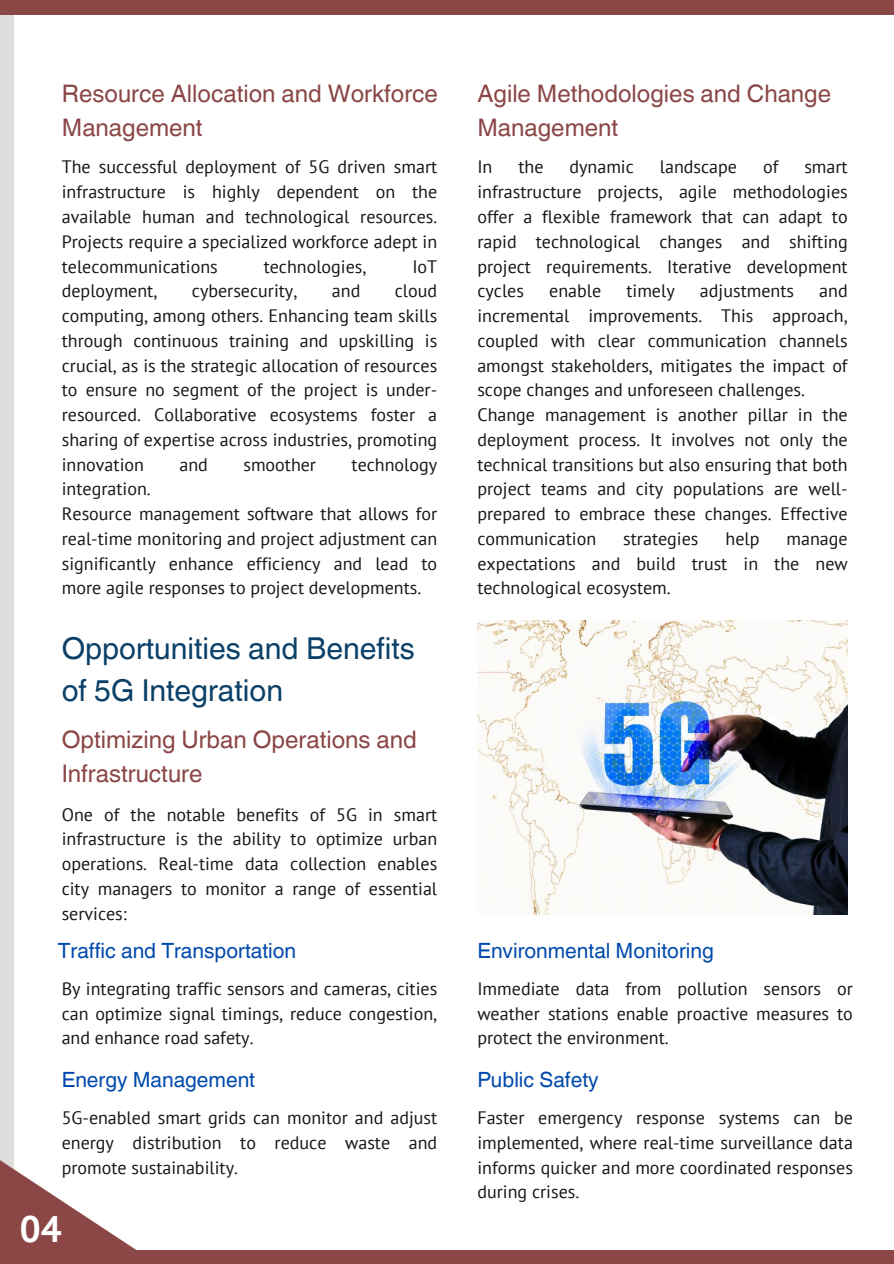
<style>
.page{position:relative;width:894px;height:1264px;background:#fff}
.page>*{position:absolute;margin:0;border:0;box-sizing:border-box;transform-origin:0 0}
.t1{font:700 36.9px "PT Sans";color:#fff}
.t2{font:30.15px/41.7px "Helvetica World";color:#0b4068}
.t3{font:24.15px/33.8px "Helvetica World";color:#8b4646}
.t4{font:21px "Helvetica World";color:#004aad}
.t5{font:18px/24.8px "PT Sans";color:#161519;text-align:justify}
</style>
<div class="page">
<div style="left:0;top:15px;width:14px;height:1248px;background:#dfdcdc"></div>
<div style="left:0;top:1250px;width:893px;height:13px;background:#8b4646"></div>
<div style="left:0;top:0;width:893px;height:15px;background:#8b4646"></div>
<svg style="left:0;top:1160px;width:136px;height:90px"></svg>
<img style="left:477px;top:620px;width:370px;height:294px">
<p class="t3" style="left:62px;top:77px;width:377px">Resource Allocation and Workforce<br>Management</p>
<p class="t3" style="left:477px;top:77px;width:355px">Agile Methodologies and Change<br>Management</p>
<h2 class="t5" style="left:62px;top:154px;width:377px">The successful deployment of 5G driven smart infrastructure is highly dependent on the available human and technological resources.<br>Projects require a specialized workforce adept in telecommunications</h2>
<h2 class="t5" style="left:263px;top:253px;width:104px">technologies,</h2>
<h2 class="t5" style="left:412px;top:253px;width:26px">IoT</h2>
<h2 class="t5" style="left:62px;top:278px;width:97px">deployment,</h2>
<h2 class="t5" style="left:192px;top:278px;width:107px">cybersecurity,</h2>
<h2 class="t5" style="left:332px;top:278px;width:30px">and</h2>
<h2 class="t5" style="left:62px;top:278px;width:377px;text-indent:333px">cloud computing, among others. Enhancing team skills through continuous training and upskilling is crucial, as is the strategic allocation of resources to ensure no segment of the project is under&shy;resourced. Collaborative ecosystems foster a sharing of expertise across industries, promoting innovation</h2>
<h2 class="t5" style="left:179px;top:451px;width:30px">and</h2>
<h2 class="t5" style="left:243px;top:451px;width:74px">smoother</h2>
<h2 class="t5" style="left:351px;top:451px;width:87px">technology</h2>
<h2 class="t5" style="left:62px;top:476px;width:90px">integration.</h2>
<p class="t5" style="left:62px;top:501px;width:377px">Resource management software that allows for real-time monitoring and project adjustment can significantly enhance efficiency and lead to more agile responses to project developments.</p>
<h1 class="t2" style="left:62px;top:628px;width:354px">Opportunities and Benefits of 5G Integration</h1>
<h2 class="t3" style="left:62px;top:723px;width:356px">Optimizing Urban Operations and<br>Infrastructure</h2>
<p class="t5" style="left:62px;top:801px;width:377px">One of the notable benefits of 5G in smart infrastructure is the ability to optimize urban operations. Real-time data collection enables city managers to monitor a range of essential services:</p>
<h3 class="t4" style="left:58px;top:938px;width:240px">Traffic and Transportation</h3>
<h3 class="t5" style="left:62px;top:975px;width:377px">By integrating traffic sensors and cameras, cities can optimize signal timings, reduce congestion, and enhance road safety.</h3>
<p class="t4" style="left:62px;top:1067px;width:195px">Energy Management</p>
<p class="t5" style="left:62px;top:1104px;width:377px">5G-enabled smart grids can monitor and adjust energy distribution to reduce waste and promote sustainability.</p>
<h2 class="t1" style="left:20px;top:1204px;width:43px">04</h2>
<p class="t5" style="left:477px;top:154px;width:17px">In</p>
<p class="t5" style="left:518px;top:154px;width:27px">the</p>
<p class="t5" style="left:569px;top:154px;width:66px">dynamic</p>
<p class="t5" style="left:659px;top:154px;width:79px">landscape</p>
<p class="t5" style="left:762px;top:154px;width:17px">of</p>
<p class="t5" style="left:477px;top:154px;width:372px;text-indent:327px">smart infrastructure projects, agile methodologies offer a flexible framework that can adapt to rapid technological changes and shifting project requirements. Iterative development cycles</p>
<p class="t5" style="left:549px;top:278px;width:53px">enable</p>
<p class="t5" style="left:626px;top:278px;width:50px">timely</p>
<p class="t5" style="left:699px;top:278px;width:95px">adjustments</p>
<p class="t5" style="left:477px;top:278px;width:372px;text-indent:342px">and incremental improvements. This approach, coupled with clear communication channels amongst stakeholders, mitigates the impact of scope changes and unforeseen challenges.</p>
<p class="t5" style="left:477px;top:402px;width:372px">Change management is another pillar in the deployment process. It involves not only the technical transitions but also ensuring that both project teams and city populations are well&shy;prepared to embrace these changes. Effective communication</p>
<p class="t5" style="left:623px;top:526px;width:77px">strategies</p>
<p class="t5" style="left:725px;top:526px;width:35px">help</p>
<p class="t5" style="left:477px;top:526px;width:372px;text-indent:309px">manage expectations and build trust in the new technological ecosystem.</p>
<p class="t4" style="left:477px;top:938px;width:238px">Environmental Monitoring</p>
<p class="t5" style="left:477px;top:975px;width:377px">Immediate data from pollution sensors or weather stations enable proactive measures to protect the environment.</p>
<h3 class="t4" style="left:477px;top:1067px;width:123px">Public Safety</h3>
<h3 class="t5" style="left:477px;top:1104px;width:377px">Faster emergency response systems can be implemented, where real-time surveillance data informs quicker and more coordinated responses during crises.</h3>
</div>
